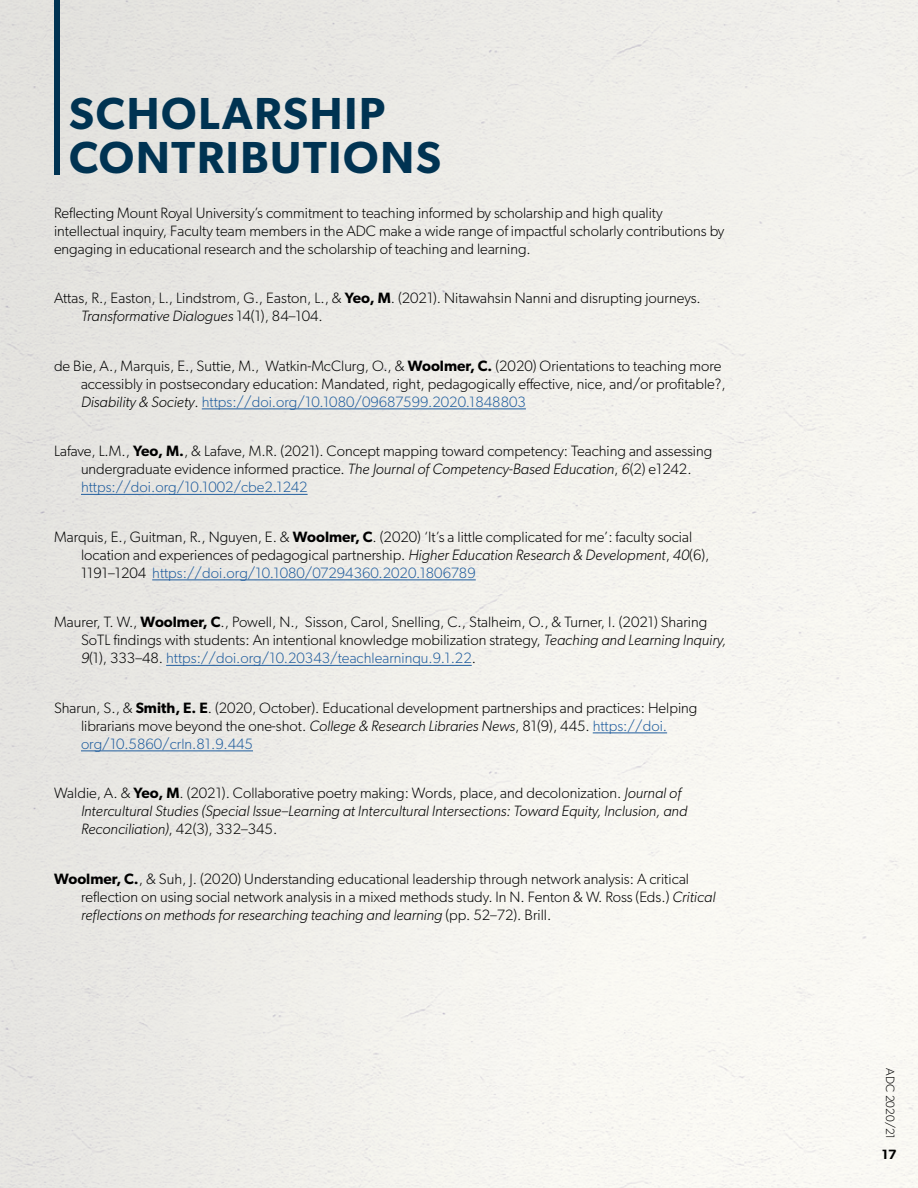
<style>
.page{position:relative;width:918px;height:1188px;background:#fff}
.page>*{position:absolute;margin:0;border:0;box-sizing:border-box;transform-origin:0 0}
.t1{font:600 45px "Gibson";letter-spacing:.04em;color:#003352}
.t2{font:300 15px/18px "Gibson";color:#000}
.t3{font:italic 300 15px/18px "Gibson";color:#000}
.t4{font:600 13.5px "Gibson";color:#000}
.t5{font:300 12px "Gibson";color:#000}
.s1{font-weight:600}
.s2{font-style:italic}
.s3{color:#215e9e}
.s4{font-style:normal}
.s5{font-weight:600;font-style:normal}
</style>
<div class="page">
<img style="left:0;top:0;width:918px;height:1188px">
<hr style="left:202px;top:409px;width:324px;height:1px;background:#215e9e">
<hr style="left:81px;top:494px;width:227px;height:1px;background:#215e9e">
<hr style="left:152px;top:580px;width:324px;height:1px;background:#215e9e">
<hr style="left:166px;top:665px;width:306px;height:1px;background:#215e9e">
<hr style="left:593px;top:733px;width:74px;height:1px;background:#215e9e">
<hr style="left:81px;top:751px;width:172px;height:1px;background:#215e9e">
<div style="left:54px;top:0;width:5px;height:174px;background:#003352"></div>
<p class="t1" style="left:69px;top:87px;width:318px">SCHOLARSHIP</p>
<p class="t1" style="left:69px;top:131px;width:373px">CONTRIBUTIONS</p>
<p class="t2" style="left:54px;top:204px;width:672px">Reflecting Mount Royal University’s commitment to teaching informed by scholarship and high quality intellectual inquiry, Faculty team members in the ADC make a wide range of impactful scholarly contributions by engaging in educational research and the scholarship of teaching and learning.</p>
<p class="t2" style="left:81px;top:289px;width:621px;text-indent:-27px">Attas, R., Easton, L., Lindstrom, G., Easton, L., &amp; <span class="s1">Yeo, M</span>. (2021). Nitawahsin Nanni and disrupting journeys.<br><span class="s2">Transformative Dialogues</span> 14(1), 84–104.</p>
<p class="t2" style="left:81px;top:356px;width:646px;text-indent:-27px">de Bie, A., Marquis, E., Suttie, M., Watkin-McClurg, O., &amp; <span class="s1">Woolmer, C.</span> (2020) Orientations to teaching more accessibly in postsecondary education: Mandated, right, pedagogically effective, nice, and/or profitable?,<br><span class="s2">Disability &amp; Society</span>. <span class="s3">https://doi.org/10.1080/09687599.2020.1848803</span></p>
<p class="t2" style="left:81px;top:442px;width:633px;text-indent:-27px">Lafave, L.M., <span class="s1">Yeo, M.</span>, &amp; Lafave, M.R. (2021). Concept mapping toward competency: Teaching and assessing undergraduate evidence informed practice. <span class="s2">The Journal of Competency-Based Education</span>, <span class="s2">6</span>(2) e1242. <span class="s3">https://doi.org/10.1002/cbe2.1242</span></p>
<p class="t2" style="left:81px;top:527px;width:630px;text-indent:-27px">Marquis, E., Guitman, R., Nguyen, E. &amp; <span class="s1">Woolmer, C</span>. (2020) ‘It’s a little complicated for me’: faculty social location and experiences of pedagogical partnership. <span class="s2">Higher Education Research &amp; Development</span>, <span class="s2">40</span>(6),<br>1191–1204 <span class="s3">https://doi.org/10.1080/07294360.2020.1806789</span></p>
<p class="t2" style="left:81px;top:613px;width:647px;text-indent:-27px">Maurer, T. W., <span class="s1">Woolmer, C</span>., Powell, N., Sisson, Carol, Snelling, C., Stalheim, O., &amp; Turner, I. (2021) Sharing<br>SoTL findings with students: An intentional knowledge mobilization strategy, <span class="s2">Teaching and Learning Inquiry,<br>9</span>(1), 333–48. <span class="s3">https://doi.org/10.20343/teachlearninqu.9.1.22</span>.</p>
<p class="t2" style="left:81px;top:698px;width:618px;text-indent:-27px">Sharun, S., &amp; <span class="s1">Smith, E. E</span>. (2020, October). Educational development partnerships and practices: Helping librarians move beyond the one-shot. <span class="s2">College &amp; Research Libraries News</span>, 81(9), 445. <span class="s3">https://doi. org/10.5860/crln.81.9.445</span></p>
<p class="t3" style="left:81px;top:784px;width:608px;text-indent:-27px"><span class="s4">Waldie, A. &amp;</span> <span class="s5">Yeo, M</span><span class="s4">. (2021). Collaborative poetry making: Words, place, and decolonization.</span> Journal of<br>Intercultural Studies (Special Issue–Learning at Intercultural Intersections: Toward Equity, Inclusion, and<br>Reconciliation)<span class="s4">, 42(3), 332–345.</span></p>
<p class="t2" style="left:81px;top:869px;width:636px;text-indent:-27px"><span class="s1">Woolmer, C.</span>, &amp; Suh, J. (2020) Understanding educational leadership through network analysis: A critical reflection on using social network analysis in a mixed methods study. In N. Fenton &amp; W. Ross (Eds.) <span class="s2">Critical reflections on methods for researching teaching and learning</span> (pp. 52–72). Brill.</p>
<p class="t5" style="left:897px;top:1068px;width:73px;rotate:90deg">ADC 2020/21</p>
<p class="t4" style="left:882px;top:1147px;width:16px">17</p>
</div>
